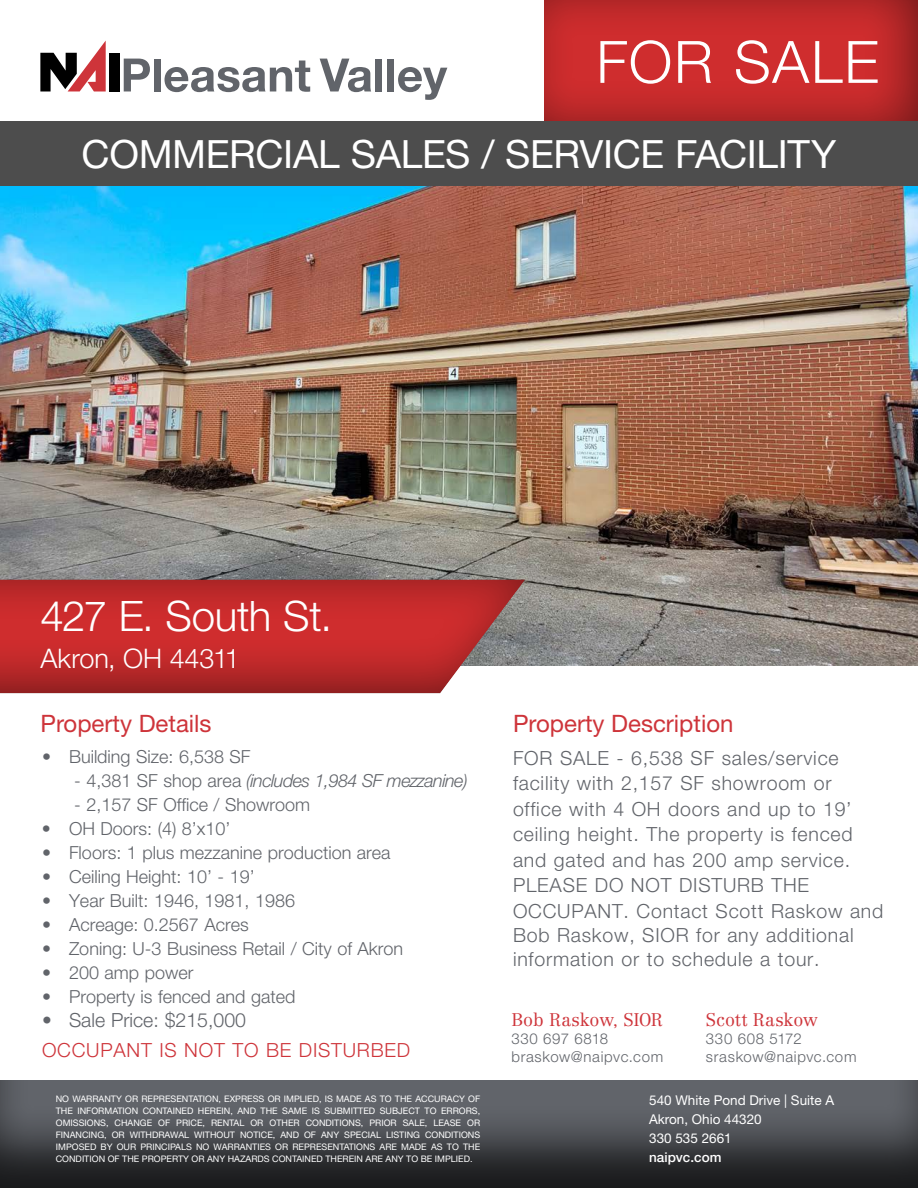
<style>
.page{position:relative;width:918px;height:1188px;background:#fff}
.page>*{position:absolute;margin:0;border:0;box-sizing:border-box;transform-origin:0 0}
.t1{font:300 58.5px "Helvetica Neue LT Std";letter-spacing:.03em;color:#fff}
.t2{font:300 42px "Helvetica Neue LT Std";letter-spacing:-.01em;color:#fff}
.t3{font:39px "Helvetica Neue LT Std";letter-spacing:-.01em;color:#fff}
.t4{font:300 27px "Helvetica Neue LT Std";letter-spacing:-.005em;color:#fff}
.t5{font:24px "Helvetica Neue LT Std";color:#ce343a}
.t6{font:300 19.5px/25.2px "Helvetica Neue LT Std";letter-spacing:.04em;color:#61646a}
.t7{font:300 19.5px "Helvetica Neue LT Std";letter-spacing:.04em;color:#ce343a}
.t8{font:300 19.5px "Helvetica Neue LT Std";color:#61646a}
.t9{font:300 18px "Helvetica Neue LT Std";color:#61646a}
.t10{font:italic 300 18px "Helvetica Neue LT Std";letter-spacing:-.03em;color:#61646a}
.t11{font:300 18px "Centennial LT Std";letter-spacing:-.01em;color:#ce343a}
.t12{font:300 15px/18px "Helvetica Neue LT Std";letter-spacing:.045em;color:#61646a}
.t13{font:13.5px/19px "Helvetica Neue LT Std";color:#fff}
.t14{font:500 13.5px "Helvetica Neue LT Std";color:#fff}
.t15{font:9px/12.1px "Helvetica Neue LT Std";color:#fff;text-align:justify}
.s1{font-style:normal}
</style>
<div class="page">
<img style="left:0;top:186px;width:918px;height:479px">
<div style="left:0;top:1068px;width:918px;height:120px;background:#000;opacity:.75"></div>
<div style="left:109px;top:53px;width:10px;height:39px;background:#000"></div>
<svg style="left:40px;top:41px;width:66px;height:50px"></svg>
<svg style="left:124px;top:59px;width:26px;height:32px"></svg>
<div style="left:154px;top:59px;width:7px;height:32px;background:#61646a"></div>
<svg style="left:165px;top:61px;width:145px;height:31px"></svg>
<svg style="left:320px;top:59px;width:51px;height:33px"></svg>
<div style="left:376px;top:59px;width:6px;height:32px;background:#61646a"></div>
<div style="left:388px;top:59px;width:6px;height:32px;background:#61646a"></div>
<svg style="left:398px;top:67px;width:49px;height:33px"></svg>
<div style="left:530px;top:0;width:388px;height:124px;background:#000;opacity:.51"></div>
<div style="left:0;top:121px;width:918px;height:65px;background:#4d4d4d"></div>
<div style="left:0;top:577px;width:539px;height:128px;background:#000;opacity:.5"></div>
<h1 class="t1" style="left:596px;top:26px;width:284px">FOR SALE</h1>
<h3 class="t3" style="left:82px;top:131px;width:756px">COMMERCIAL SALES / SERVICE FACILITY</h3>
<h2 class="t2" style="left:40px;top:590px;width:293px">427 E. South St.</h2>
<h3 class="t4" style="left:40px;top:642px;width:201px">Akron, OH 44311</h3>
<h3 class="t5" style="left:40px;top:709px;width:173px">Property Details</h3>
<h3 class="t9" style="left:42px;top:746px;width:210px">• Building Size: 6,538 SF</h3>
<h3 class="t10" style="left:74px;top:770px;width:395px"><span class="s1">- 4,381 SF shop area</span> (includes 1,984 SF mezzanine)</h3>
<h3 class="t9" style="left:74px;top:794px;width:237px">- 2,157 SF Office / Showroom</h3>
<h3 class="t9" style="left:42px;top:818px;width:190px">• OH Doors: (4) 8’x10’</h3>
<h3 class="t9" style="left:42px;top:842px;width:350px">• Floors: 1 plus mezzanine production area</h3>
<h3 class="t9" style="left:42px;top:866px;width:214px">• Ceiling Height: 10’ - 19’</h3>
<h3 class="t9" style="left:42px;top:890px;width:255px">• Year Built: 1946, 1981, 1986</h3>
<h3 class="t9" style="left:42px;top:914px;width:208px">• Acreage: 0.2567 Acres</h3>
<h3 class="t9" style="left:42px;top:938px;width:363px">• Zoning: U-3 Business Retail / City of Akron</h3>
<h3 class="t9" style="left:42px;top:962px;width:153px">• 200 amp power</h3>
<h3 class="t9" style="left:42px;top:986px;width:255px">• Property is fenced and gated</h3>
<h3 class="t8" style="left:42px;top:1008px;width:206px">• Sale Price: $215,000</h3>
<h3 class="t7" style="left:42px;top:1038px;width:370px">OCCUPANT IS NOT TO BE DISTURBED</h3>
<p class="t15" style="left:56px;top:1092px;width:426px">NO WARRANTY OR REPRESENTATION, EXPRESS OR IMPLIED, IS MADE AS TO THE ACCURACY OF THE INFORMATION CONTAINED HEREIN, AND THE SAME IS SUBMITTED SUBJECT TO ERRORS, OMISSIONS, CHANGE OF PRICE, RENTAL OR OTHER CONDITIONS, PRIOR SALE, LEASE OR FINANCING, OR WITHDRAWAL WITHOUT NOTICE, AND OF ANY SPECIAL LISTING CONDITIONS IMPOSED BY OUR PRINCIPALS NO WARRANTIES OR REPRESENTATIONS ARE MADE AS TO THE CONDITION OF THE PROPERTY OR ANY HAZARDS CONTAINED THEREIN ARE ANY TO BE IMPLIED.</p>
<h3 class="t13" style="left:649px;top:1090px;width:187px">540 White Pond Drive | Suite A<br>Akron, Ohio 44320<br>330 535 2661</h3>
<h3 class="t5" style="left:513px;top:709px;width:222px">Property Description</h3>
<p class="t6" style="left:513px;top:745px;width:372px">FOR SALE - 6,538 SF sales/service facility with 2,157 SF showroom or office with 4 OH doors and up to 19’ ceiling height. The property is fenced and gated and has 200 amp service.<br>PLEASE DO NOT DISTURB THE OCCUPANT. Contact Scott Raskow and Bob Raskow, SIOR for any additional information or to schedule a tour.</p>
<h3 class="t11" style="left:511px;top:1009px;width:153px">Bob Raskow, SIOR</h3>
<h3 class="t12" style="left:511px;top:1030px;width:153px">330 697 6818 braskow@naipvc.com</h3>
<h3 class="t11" style="left:706px;top:1009px;width:113px">Scott Raskow</h3>
<h3 class="t12" style="left:706px;top:1030px;width:152px">330 608 5172 sraskow@naipvc.com</h3>
<h3 class="t14" style="left:649px;top:1149px;width:74px">naipvc.com</h3>
</div>
